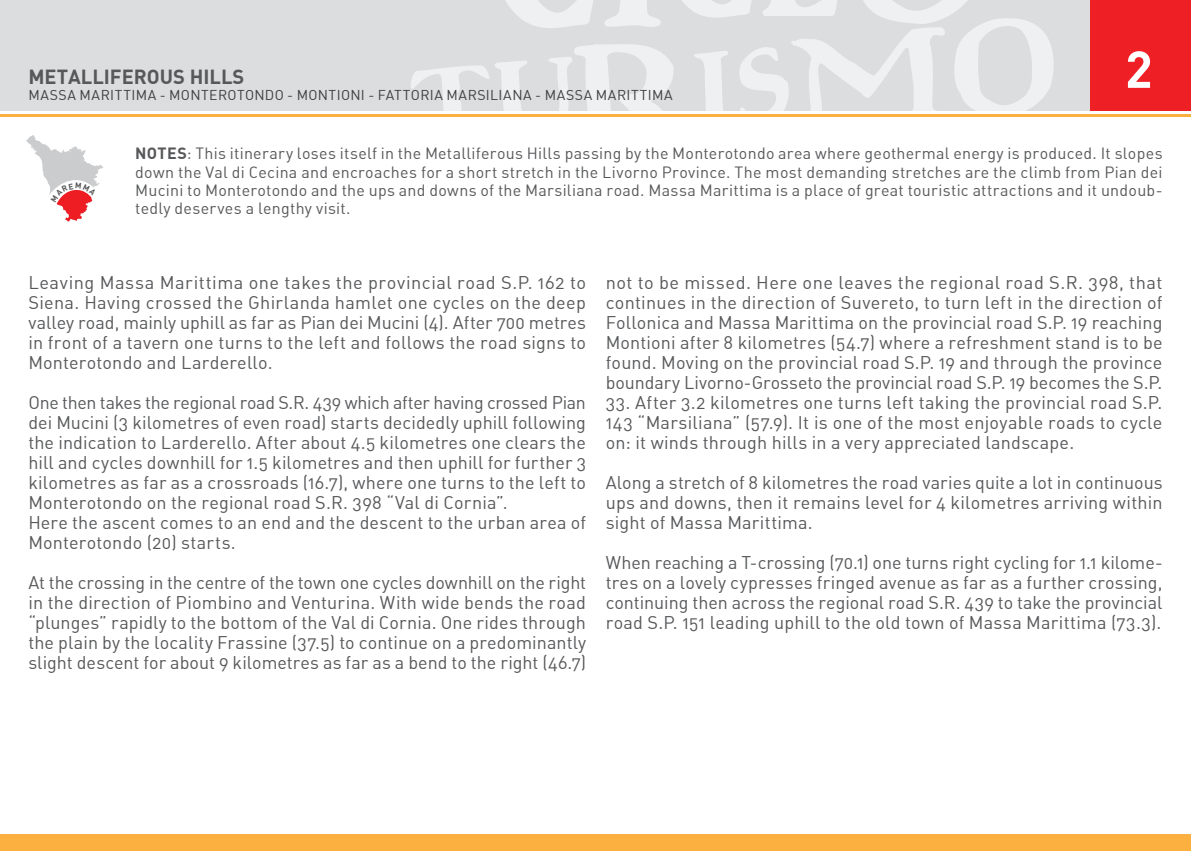
<style>
.page{position:relative;width:1191px;height:851px;background:#fff}
.page>*{position:absolute;margin:0;border:0;box-sizing:border-box;transform-origin:0 0}
.t1{font:700 51px "DIN";color:#fff}
.t2{font:700 20px "DIN Alternate";color:#57585a}
.t3{font:18px/20px "DIN Alternate";letter-spacing:.01em;color:#57585a;text-align:justify}
.t4{font:16px/18px "DIN Alternate";letter-spacing:.02em;color:#57585a;text-align:justify}
.t5{font:14px "DIN Alternate";letter-spacing:.035em;color:#3e3e3f}
.s1{font-weight:700}
</style>
<div class="page">
<div style="left:0;top:0;width:1191px;height:111px;background:#dcdddf"></div>
<div style="left:1090px;top:0;width:101px;height:111px;background:#ee2026"></div>
<hr style="left:0;top:114px;width:1191px;height:3px;background:#fbb03f">
<div style="left:0;top:834px;width:1191px;height:16px;background:#fbb03f"></div>
<svg style="left:411px;top:0;width:643px;height:111px"></svg>
<svg style="left:26px;top:135px;width:77px;height:87px"></svg>
<p class="t2" style="left:28px;top:63px;width:107px">METALLIFERO</p>
<p class="t2" style="left:160px;top:63px;width:85px">US HILLS</p>
<p class="t5" style="left:28px;top:86px;width:22px">Massa</p>
<p class="t5" style="left:79px;top:86px;width:61px">Marittima</p>
<p class="t5" style="left:160px;top:86px;width:260px">- Monterotondo - Montioni - Fattoria</p>
<p class="t5" style="left:446px;top:86px;width:21px">Marsilia</p>
<p class="t5" style="left:512px;top:86px;width:55px">na - Massa</p>
<p class="t5" style="left:596px;top:86px;width:61px">Marittima</p>
<h1 class="t1" style="left:1125px;top:36px;width:29px">2</h1>
<p class="t4" style="left:135px;top:144px;width:1028px"><span class="s1">NOTES</span>: This itinerary loses itself in the Metalliferous H ills passing by the Monterotondo area where geothermal energy is produced. It slopes down the Val di Cecina and encroaches for a short stretch in the Livorno Province. The most demanding stretches are the climb from Pian dei Mucini to Monterotondo and the ups and downs of the Marsiliana road. Massa Marittima is a place of great touristic attractions and it undoub&shy;tedly deserves a lengthy visit.</p>
<p class="t3" style="left:28px;top:272px;width:559px">Leaving Massa Marittima one takes the provincial road S.P. 162 to Siena. Having crossed the Ghirlanda hamlet one cycles on the deep valley road, mainly uphill as far as Pian dei Mucini (4). After 700 metres in front of a tavern one turns to the left and follows the road signs to Monterotondo and Larderello.</p>
<p class="t3" style="left:28px;top:392px;width:559px;text-align:left">One then takes the regional road S.R. 439 which after having crossed Pian dei Mucini (3 kilometres of even road) starts decidedly uphill following the indication to Larderello. After about 4.5 kilometres one clears the hill and cycles downhill for 1.5 kilometres and then uphill for further 3 kilometres as far as a crossroads (16.7), where one turns to the left to Monterotondo on the regional road S.R. 398 “Val di Cornia”.<br>Here the ascent comes to an end and the descent to the urban area of Monterotondo (20) starts.</p>
<p class="t3" style="left:28px;top:572px;width:559px">At the crossing in the centre of the town one cycles downhill on the right in the direction of Piombino and Venturina. With wide bends the road “plunges” rapidly to the bottom of the Val di Cornia. One rides through the plain by the locality Frassine (37.5) to continue on a predominantly slight descent for about 9 kilometres as far as a bend to the right (46.7)</p>
<p class="t3" style="left:606px;top:272px;width:558px">not to be missed. Here one leaves the regional road S.R. 398, that continues in the direction of Suvereto, to turn left in the direction of Follonica and Massa Marittima on the provincial road S.P. 19 reaching Montioni after 8 kilometres (54.7) where a refreshment stand is to be found. Moving on the provincial road S.P. 19 and through the province boundary Livorno-Grosseto the provincial road S.P. 19 becomes the S.P.</p>
<p class="t3" style="left:606px;top:392px;width:558px">33. After 3.2 kilometres one turns left taking the provincial road S.P.<br>143 “Marsiliana” (57.9). It is one of the most enjoyable roads to cycle on: it winds through hills in a very appreciated landscape.</p>
<p class="t3" style="left:606px;top:472px;width:558px">Along a stretch of 8 kilometres the road varies quite a lot in continuous ups and downs, then it remains level for 4 kilometres arriving within sight of Massa Marittima.</p>
<p class="t3" style="left:606px;top:552px;width:558px">When reaching a T-crossing (70.1) one turns right cycling for 1.1 kilome&shy;tres on a lovely cypresses fringed avenue as far as a further crossing, continuing then across the regional road S.R. 439 to take the provincial road S.P. 151 leading uphill to the old town of Massa Marittima (73.3).</p>
</div>
